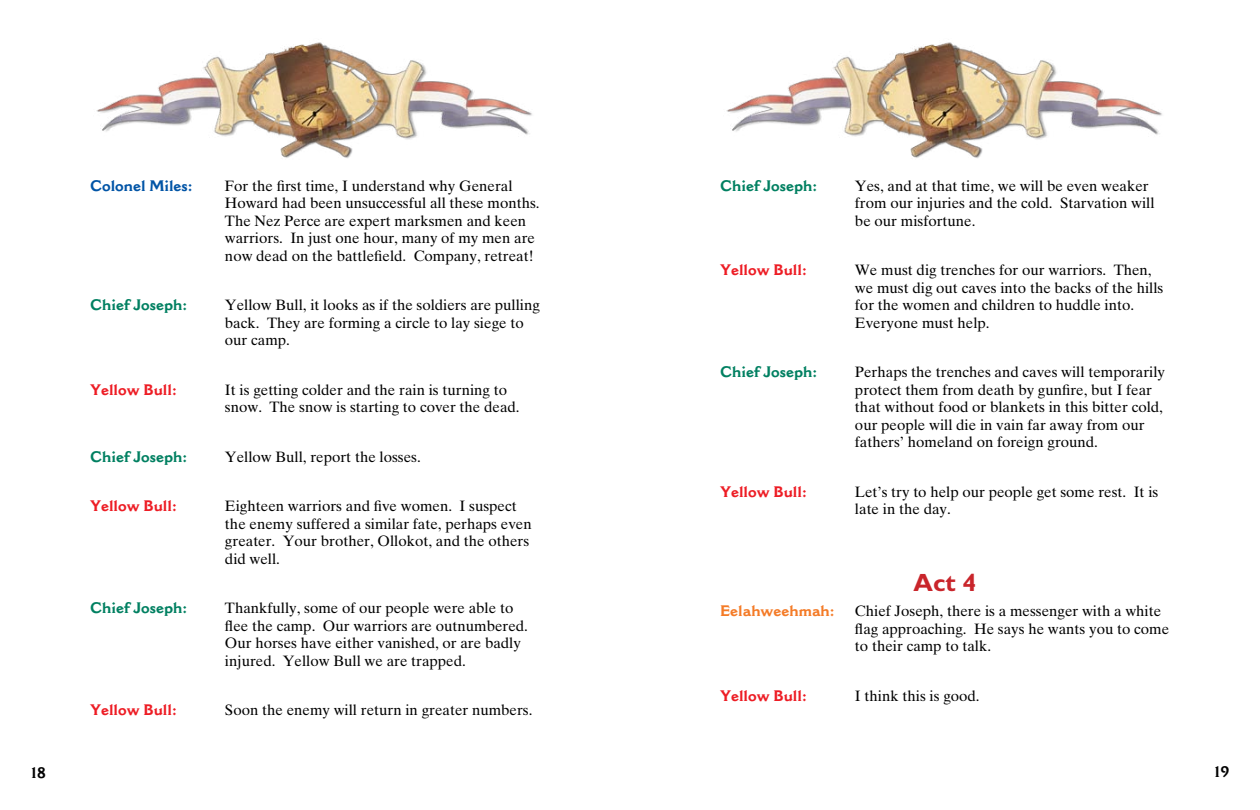
<style>
.page{position:relative;width:1260px;height:810px;background:#fff}
.page>*{position:absolute;margin:0;border:0;box-sizing:border-box;transform-origin:0 0}
.t1{font:700 25px "Gill Sans Std";color:#c9252b}
.t2{font:15px/17.5px "Times Ten LT Std";color:#000}
.t3{font:700 15px "Cantoria MT Std";color:#ed1c24}
.t4{font:700 15px "Cantoria MT Std";color:#008061}
.t5{font:700 15px "Cantoria MT Std";color:#0054a6}
.t6{font:700 15px "Cantoria MT Std";color:#f47b27}
.t7{font:700 15px "Cantoria MT Std";color:#000}
</style>
<div class="page">
<img style="left:96px;top:42px;width:436px;height:116px">
<img style="left:726px;top:42px;width:436px;height:116px">
<p class="t5" style="left:90px;top:177px;width:105px">Colonel Miles:</p>
<p class="t2" style="left:225px;top:177px;width:316px">For the first time, I understand why General Howard had been unsuccessful all these months.<br>The Nez Perce are expert marksmen and keen warriors. In just one hour, many of my men are now dead on the battlefield. Company, retreat!</p>
<p class="t4" style="left:90px;top:296px;width:99px">Chief Joseph:</p>
<p class="t2" style="left:225px;top:297px;width:316px">Yellow Bull, it looks as if the soldiers are pulling back. They are forming a circle to lay siege to our camp.</p>
<p class="t3" style="left:90px;top:381px;width:89px">Yellow Bull:</p>
<p class="t2" style="left:225px;top:381px;width:296px">It is getting colder and the rain is turning to snow. The snow is starting to cover the dead.</p>
<p class="t4" style="left:90px;top:448px;width:99px">Chief Joseph:</p>
<p class="t2" style="left:225px;top:448px;width:197px">Yellow Bull, report the losses.</p>
<p class="t3" style="left:90px;top:497px;width:89px">Yellow Bull:</p>
<p class="t2" style="left:225px;top:498px;width:308px">Eighteen warriors and five women. I suspect the enemy suffered a similar fate, perhaps even greater. Your brother, Ollokot, and the others did well.</p>
<p class="t4" style="left:90px;top:599px;width:99px">Chief Joseph:</p>
<p class="t2" style="left:225px;top:600px;width:304px">Thankfully, some of our people were able to flee the camp. Our warriors are outnumbered.<br>Our horses have either vanished, or are badly injured. Yellow Bull we are trapped.</p>
<p class="t3" style="left:90px;top:701px;width:89px">Yellow Bull:</p>
<p class="t2" style="left:225px;top:702px;width:309px">Soon the enemy will return in greater numbers.</p>
<p class="t4" style="left:720px;top:177px;width:99px">Chief Joseph:</p>
<p class="t2" style="left:855px;top:177px;width:301px">Yes, and at that time, we will be even weaker from our injuries and the cold. Starvation will be our misfortune.</p>
<p class="t3" style="left:720px;top:261px;width:89px">Yellow Bull:</p>
<p class="t2" style="left:855px;top:262px;width:310px">We must dig trenches for our warriors. Then, we must dig out caves into the backs of the hills for the women and children to huddle into.<br>Everyone must help.</p>
<p class="t4" style="left:720px;top:363px;width:99px">Chief Joseph:</p>
<p class="t2" style="left:855px;top:364px;width:312px">Perhaps the trenches and caves will temporarily protect them from death by gunfire, but I fear that without food or blankets in this bitter cold, our people will die in vain far away from our fathers’ homeland on foreign ground.</p>
<p class="t3" style="left:720px;top:483px;width:89px">Yellow Bull:</p>
<p class="t2" style="left:855px;top:483px;width:305px">Let’s try to help our people get some rest. It is late in the day.</p>
<h1 class="t1" style="left:914px;top:568px;width:64px">Act 4</h1>
<p class="t6" style="left:720px;top:602px;width:117px">Eelahweehmah:</p>
<p class="t2" style="left:855px;top:603px;width:316px">Chief Joseph, there is a messenger with a white flag approaching. He says he wants you to come to their camp to talk.</p>
<p class="t3" style="left:720px;top:687px;width:89px">Yellow Bull:</p>
<p class="t2" style="left:855px;top:687px;width:126px">I think this is good.</p>
<p class="t7" style="left:31px;top:764px;width:16px">18</p>
<p class="t7" style="left:1214px;top:763px;width:16px">19</p>
</div>
